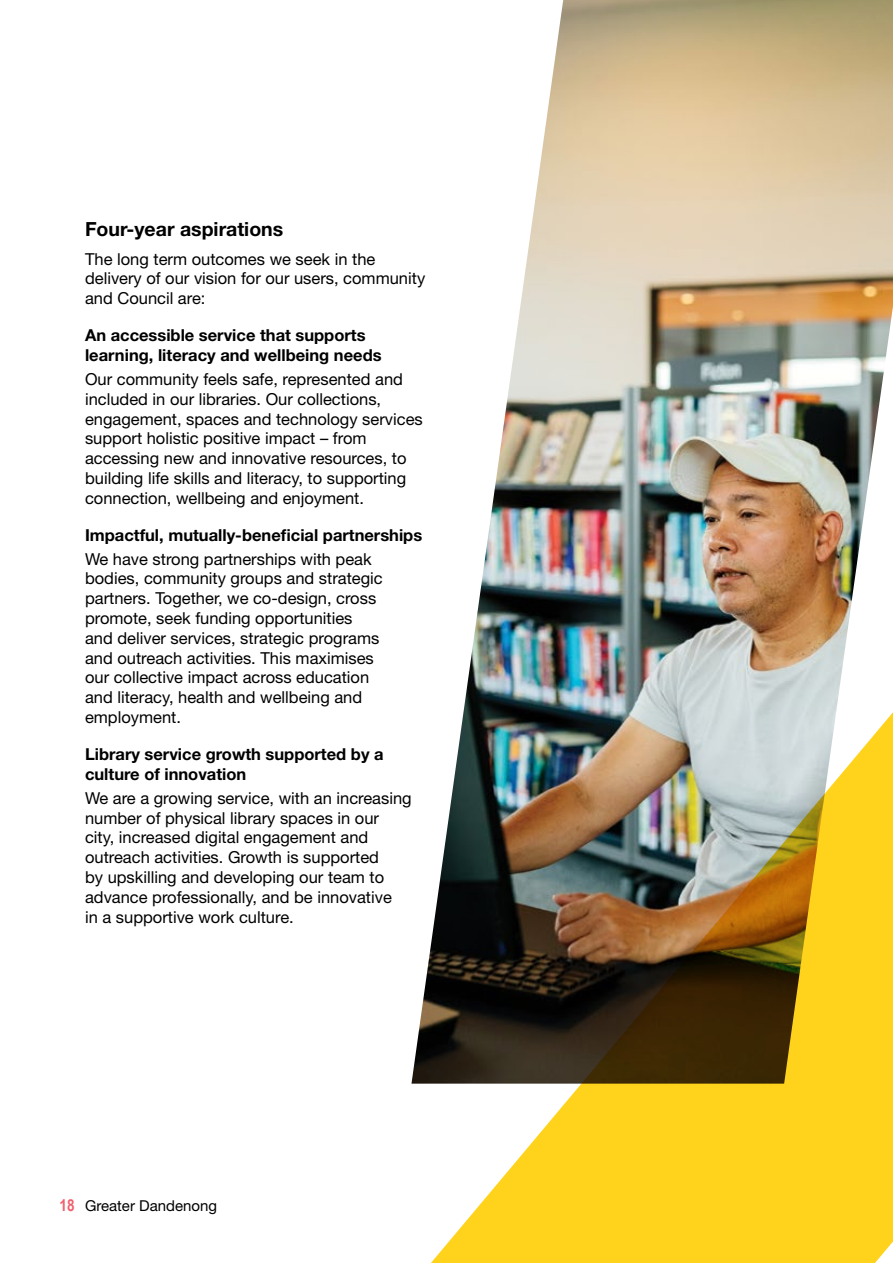
<style>
.page{position:relative;width:893px;height:1263px;background:#fff}
.page>*{position:absolute;margin:0;border:0;box-sizing:border-box;transform-origin:0 0}
.t1{font:700 19.5px "Helvetica Neue";color:#000}
.t2{font:16.5px/19.8px "Helvetica Neue";color:#000}
.t3{font:700 16.5px/19.8px "Helvetica Neue";color:#000}
.t4{font:15px "Helvetica Neue";color:#000}
.s1{font-family:"Arial Narrow";font-weight:700;font-size:16.5px;color:#f1606e}
</style>
<div class="page">
<img style="left:411px;top:0;width:482px;height:1083px">
<img style="left:417px;top:712px;width:476px;height:551px">
<p class="t1" style="left:85px;top:217px;width:200px">Four-year aspirations</p>
<p class="t2" style="left:85px;top:249px;width:342px">The long term outcomes we seek in the delivery of our vision for our users, community and Council are:</p>
<p class="t3" style="left:85px;top:325px;width:298px">An accessible service that supports learning, literacy and wellbeing needs</p>
<p class="t2" style="left:85px;top:369px;width:339px">Our community feels safe, represented and included in our libraries. Our collections, engagement, spaces and technology services support holistic positive impact – from accessing new and innovative resources, to building life skills and literacy, to supporting connection, wellbeing and enjoyment.</p>
<p class="t3" style="left:85px;top:524px;width:339px">Impactful, mutually-beneficial partnerships</p>
<p class="t2" style="left:85px;top:549px;width:299px">We have strong partnerships with peak bodies, community groups and strategic partners. Together, we co-design, cross promote, seek funding opportunities and deliver services, strategic programs and outreach activities. This maximises our collective impact across education and literacy, health and wellbeing and employment.</p>
<p class="t3" style="left:85px;top:744px;width:300px">Library service growth supported by a culture of innovation</p>
<p class="t2" style="left:85px;top:788px;width:328px">We are a growing service, with an increasing number of physical library spaces in our city, increased digital engagement and outreach activities. Growth is supported<br>by upskilling and developing our team to advance professionally, and be innovative<br>in a supportive work culture.</p>
<p class="t4" style="left:60px;top:1197px;width:159px"><span class="s1">18</span> Greater Dandenong</p>
</div>
